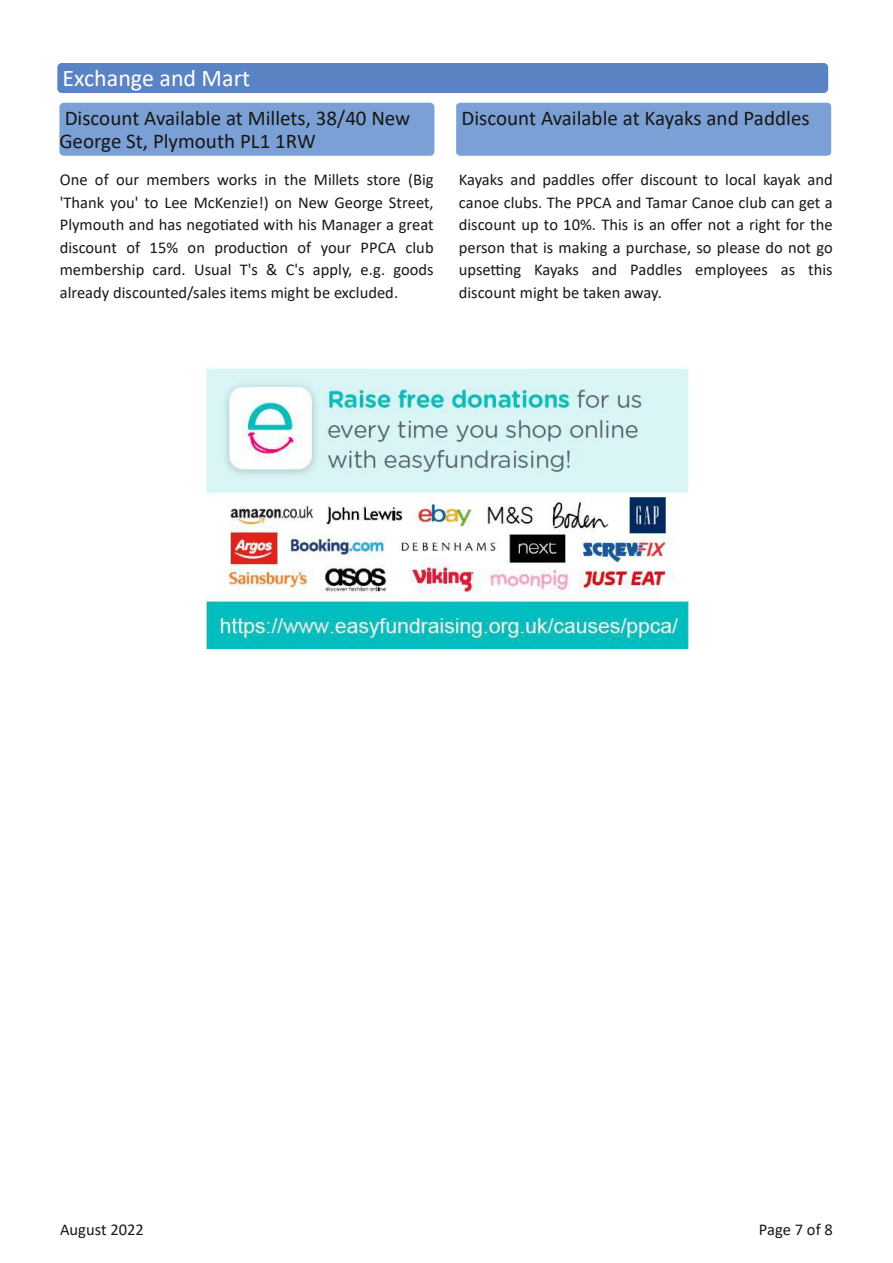
<style>
.page{position:relative;width:893px;height:1263px;background:#fff}
.page>*{position:absolute;margin:0;border:0;box-sizing:border-box;transform-origin:0 0}
.t1{font:24px "Calibri";color:#fff}
.t2{font:21px/22.5px "Calibri";color:#181715}
.t3{font:16.5px/22.5px "Calibri";color:#181715;text-align:justify}
</style>
<div class="page">
<div style="left:57px;top:63px;width:771px;height:30px;background:#5983c3;border-radius:4px"></div>
<div style="left:59px;top:103px;width:375px;height:53px;background:#7aa0d5;border-radius:4px"></div>
<div style="left:456px;top:103px;width:375px;height:53px;background:#7aa0d5"></div>
<img style="left:206px;top:368px;width:483px;height:281px">
<h1 class="t1" style="left:63px;top:68px;width:189px">Exchange and Mart</h1>
<p class="t2" style="left:59px;top:109px;width:352px">Discount Available at Millets, 38/40 New<br>George St, Plymouth PL1 1RW</p>
<p class="t2" style="left:461px;top:109px;width:350px">Discount Available at Kayaks and Paddles</p>
<p class="t3" style="left:60px;top:170px;width:375px">One of our members works in the Millets store (Big 'Thank you' to Lee McKenzie!) on New George Street, Plymouth and has negotiated with his Manager a great discount of 15% on production of your PPCA club membership card. Usual T's &amp; C's apply, e.g. goods already discounted/sales items might be excluded.</p>
<p class="t3" style="left:459px;top:170px;width:375px">Kayaks and paddles offer discount to local kayak and canoe clubs. The PPCA and Tamar Canoe club can get a discount up to 10%. This is an offer not a right for the person that is making a purchase, so please do not go upsetting Kayaks and Paddles employees as this discount might be taken away.</p>
<p class="t3" style="left:60px;top:1219px;width:85px">August 2022</p>
<p class="t3" style="left:759px;top:1219px;width:75px">Page 7 of 8</p>
</div>
